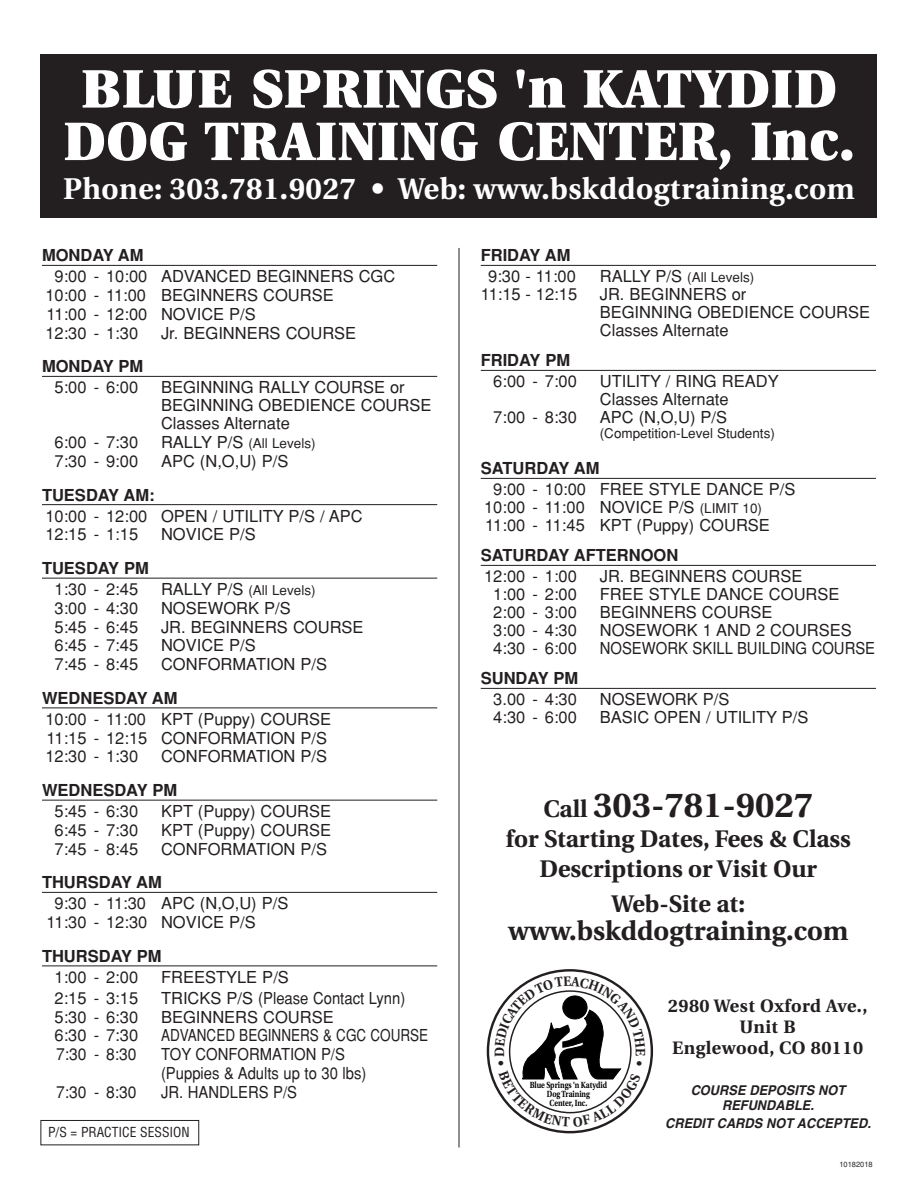
<style>
.page{position:relative;width:918px;height:1188px;background:#fff}
.page>*{position:absolute;margin:0;border:0;box-sizing:border-box;transform-origin:0 0}
.t1{font:900 54px/52.5px "Utopia";letter-spacing:.005em;color:#fff;text-align:center}
.t2{font:700 34.5px "Utopia";color:#231f20}
.t3{font:700 30px "Utopia";letter-spacing:.015em;color:#fff}
.t4{font:700 27px "Utopia";color:#231f20}
.t5{font:700 24px/30px "Utopia";color:#231f20;text-align:center}
.t6{font:700 18px/21px "Utopia";letter-spacing:.03em;color:#231f20;text-align:center}
.t7{font:16.5px/18.8px "Helvetica";color:#231f20}
.t8{font:700 16.5px "Helvetica";color:#231f20}
.t9{font:16.5px/18.8px "Helvetica";color:#231f20;scale:.9 1}
.t10{font:16.5px "Helvetica";color:#231f20;scale:.82 1}
.t11{font:16.5px "Helvetica";color:#231f20;scale:.95 1}
.t12{font:13.5px "Helvetica";color:#231f20}
.t13{font:italic 700 13.5px/15px "Helvetica";color:#231f20;text-align:center;scale:.95 1}
.t14{font:condensed 13.5px "Helvetica";color:#231f20}
.t15{font:700 13.5px "Utopia";color:#231f20;scale:.95 1}
.t16{font:700 8.85px/8.9px "Utopia";color:#000;text-align:center;scale:.8 1}
.t17{font:7.5px "Helvetica";color:#231f20}
.s1{font-size:16.5px}
.s2{font-size:13.5px}
.s3{font-size:24px}
</style>
<div class="page">
<div style="left:40px;top:54px;width:838px;height:164px;background:#231f20"></div>
<hr style="left:42px;top:265px;width:395px;height:1px;background:#231f20">
<hr style="left:42px;top:376px;width:395px;height:1px;background:#231f20">
<hr style="left:42px;top:504px;width:395px;height:1px;background:#231f20">
<hr style="left:42px;top:578px;width:395px;height:1px;background:#231f20">
<hr style="left:42px;top:708px;width:395px;height:1px;background:#231f20">
<hr style="left:42px;top:800px;width:395px;height:1px;background:#231f20">
<hr style="left:42px;top:892px;width:395px;height:1px;background:#231f20">
<hr style="left:42px;top:966px;width:395px;height:1px;background:#231f20">
<hr style="left:481px;top:265px;width:395px;height:1px;background:#231f20">
<hr style="left:481px;top:370px;width:395px;height:1px;background:#231f20">
<hr style="left:481px;top:478px;width:395px;height:1px;background:#231f20">
<hr style="left:481px;top:565px;width:395px;height:1px;background:#231f20">
<hr style="left:481px;top:688px;width:395px;height:1px;background:#231f20">
<hr style="left:459px;top:248px;width:1px;height:899px;background:#231f20">
<div style="left:40px;top:1120px;width:159px;height:25px;border:1px solid #231f20"></div>
<svg style="left:495px;top:977px;width:150px;height:150px"></svg>
<h1 class="t1" style="left:63px;top:66px;width:793px">BLUE SPRINGS 'n KATYDID<br>DOG TRAINING CENTER, Inc.</h1>
<h3 class="t3" style="left:63px;top:177px;width:793px">Phone: 303.781.9027 • Web: www.bskddogtraining.com</h3>
<p class="t8" style="left:42px;top:246px;width:103px">MONDAY AM</p>
<p class="t7" style="left:45px;top:267px;width:352px;text-indent:9px">9:00 - 10:00 ADVANCED BEGINNERS CGC<br>10:00 - 11:00 BEGINNERS COURSE<br>11:00 - 12:00 NOVICE P/S<br>12:30 - 1:30</p>
<p class="t7" style="left:161px;top:324px;width:197px">Jr. BEGINNERS COURSE</p>
<p class="t8" style="left:42px;top:357px;width:103px">MONDAY PM</p>
<p class="t7" style="left:55px;top:378px;width:85px">5:00 - 6:00</p>
<p class="t7" style="left:161px;top:379px;width:272px;line-height:18px">BEGINNING RALLY COURSE or<br>BEGINNING OBEDIENCE COURSE<br>Classes Alternate</p>
<p class="t7" style="left:55px;top:433px;width:85px">6:00 - 7:30</p>
<p class="t12" style="left:161px;top:436px;width:156px"><span class="s1">RALLY P/S</span> (All Levels)</p>
<p class="t7" style="left:55px;top:452px;width:85px">7:30 - 9:00</p>
<p class="t7" style="left:161px;top:452px;width:129px">APC (N,O,U) P/S</p>
<p class="t8" style="left:42px;top:485px;width:114px">TUESDAY AM:</p>
<p class="t7" style="left:45px;top:507px;width:319px">10:00 - 12:00 OPEN / UTILITY P/S / APC<br>12:15 - 1:15</p>
<p class="t7" style="left:161px;top:525px;width:96px">NOVICE P/S</p>
<p class="t8" style="left:42px;top:559px;width:108px">TUESDAY PM</p>
<p class="t7" style="left:55px;top:580px;width:85px">1:30 - 2:45</p>
<p class="t12" style="left:161px;top:583px;width:156px"><span class="s1">RALLY P/S</span> (All Levels)</p>
<p class="t7" style="left:55px;top:599px;width:85px">3:00 - 4:30</p>
<p class="t7" style="left:161px;top:599px;width:131px">NOSEWORK P/S</p>
<p class="t7" style="left:55px;top:618px;width:85px">5:45 - 6:45</p>
<p class="t7" style="left:161px;top:618px;width:204px">JR. BEGINNERS COURSE</p>
<p class="t7" style="left:55px;top:636px;width:85px">6:45 - 7:45</p>
<p class="t7" style="left:161px;top:636px;width:96px">NOVICE P/S</p>
<p class="t7" style="left:55px;top:655px;width:85px">7:45 - 8:45</p>
<p class="t7" style="left:161px;top:655px;width:168px">CONFORMATION P/S</p>
<p class="t8" style="left:42px;top:689px;width:137px">WEDNESDAY AM</p>
<p class="t7" style="left:45px;top:710px;width:287px">10:00 - 11:00 KPT (Puppy) COURSE<br>11:15 - 12:15 CONFORMATION P/S<br>12:30 - 1:30</p>
<p class="t7" style="left:161px;top:747px;width:168px">CONFORMATION P/S</p>
<p class="t8" style="left:42px;top:781px;width:137px">WEDNESDAY PM</p>
<p class="t7" style="left:55px;top:802px;width:85px">5:45 - 6:30</p>
<p class="t7" style="left:161px;top:802px;width:172px">KPT (Puppy) COURSE</p>
<p class="t7" style="left:55px;top:821px;width:85px">6:45 - 7:30</p>
<p class="t7" style="left:161px;top:821px;width:172px">KPT (Puppy) COURSE</p>
<p class="t7" style="left:55px;top:840px;width:85px">7:45 - 8:45</p>
<p class="t7" style="left:161px;top:840px;width:168px">CONFORMATION P/S</p>
<p class="t8" style="left:42px;top:873px;width:121px">THURSDAY AM</p>
<p class="t7" style="left:47px;top:894px;width:243px;text-indent:8px">9:30 - 11:30 APC (N,O,U) P/S<br>11:30 - 12:30 NOVICE P/S</p>
<p class="t8" style="left:42px;top:947px;width:121px">THURSDAY PM</p>
<p class="t7" style="left:55px;top:968px;width:85px">1:00 - 2:00</p>
<p class="t7" style="left:161px;top:968px;width:129px">FREESTYLE P/S</p>
<p class="t7" style="left:55px;top:989px;width:85px">2:15 - 3:15</p>
<p class="t7" style="left:161px;top:989px;width:246px">TRICKS P/S (Please Contact Lynn)</p>
<p class="t7" style="left:55px;top:1008px;width:85px">5:30 - 6:30</p>
<p class="t7" style="left:161px;top:1008px;width:174px">BEGINNERS COURSE</p>
<p class="t7" style="left:55px;top:1026px;width:85px">6:30 - 7:30</p>
<p class="t10" style="left:161px;top:1026px;width:328px">ADVANCED BEGINNERS &amp; CGC COURSE</p>
<p class="t11" style="left:56px;top:1045px;width:86px">7:30 - 8:30</p>
<p class="t9" style="left:161px;top:1045px;width:230px">TOY CONFORMATION P/S (Puppies &amp; Adults up to 30 lbs)</p>
<p class="t11" style="left:56px;top:1083px;width:86px">7:30 - 8:30</p>
<p class="t9" style="left:161px;top:1083px;width:153px">JR. HANDLERS P/S</p>
<p class="t14" style="left:48px;top:1124px;width:143px">P/S = PRACTICE SESSION</p>
<p class="t8" style="left:481px;top:246px;width:91px">FRIDAY AM</p>
<p class="t7" style="left:488px;top:267px;width:89px">9:30 - 11:00</p>
<p class="t12" style="left:600px;top:270px;width:156px"><span class="s1">RALLY P/S</span> (All Levels)</p>
<p class="t7" style="left:481px;top:285px;width:98px">11:15 - 12:15</p>
<p class="t7" style="left:600px;top:286px;width:272px;line-height:18px">JR. BEGINNERS or<br>BEGINNING OBEDIENCE COURSE<br>Classes Alternate</p>
<p class="t8" style="left:481px;top:351px;width:91px">FRIDAY PM</p>
<p class="t7" style="left:493px;top:372px;width:85px">6:00 - 7:00</p>
<p class="t7" style="left:600px;top:373px;width:180px;line-height:18px">UTILITY / RING READY<br>Classes Alternate</p>
<p class="t7" style="left:493px;top:408px;width:85px">7:00 - 8:30</p>
<p class="t7" style="left:600px;top:408px;width:129px">APC (N,O,U) P/S</p>
<p class="t12" style="left:600px;top:426px;width:177px">(Competition-Level Students)</p>
<p class="t8" style="left:481px;top:459px;width:120px">SATURDAY AM</p>
<p class="t7" style="left:484px;top:481px;width:313px;line-height:18px;text-indent:9px">9:00 - 10:00 FREE STYLE DANCE P/S<br>10:00 - 11:00 NOVICE P/S <span class="s2">(LIMIT 10)<br></span>11:00 - 11:45 KPT (Puppy) COURSE</p>
<p class="t8" style="left:481px;top:546px;width:199px">SATURDAY AFTERNOON</p>
<p class="t7" style="left:484px;top:567px;width:94px">12:00 - 1:00</p>
<p class="t7" style="left:600px;top:567px;width:204px">JR. BEGINNERS COURSE</p>
<p class="t7" style="left:493px;top:585px;width:85px">1:00 - 2:00</p>
<p class="t7" style="left:600px;top:585px;width:241px">FREE STYLE DANCE COURSE</p>
<p class="t7" style="left:493px;top:603px;width:85px">2:00 - 3:00</p>
<p class="t7" style="left:600px;top:603px;width:174px">BEGINNERS COURSE</p>
<p class="t7" style="left:493px;top:621px;width:85px">3:00 - 4:30</p>
<p class="t7" style="left:600px;top:621px;width:254px">NOSEWORK 1 AND 2 COURSES</p>
<p class="t7" style="left:493px;top:639px;width:85px">4:30 - 6:00</p>
<p class="t9" style="left:600px;top:639px;width:308px">NOSEWORK SKILL BUILDING COURSE</p>
<p class="t8" style="left:481px;top:669px;width:99px">SUNDAY PM</p>
<p class="t7" style="left:493px;top:690px;width:85px">3.00 - 4:30</p>
<p class="t7" style="left:600px;top:690px;width:131px">NOSEWORK P/S</p>
<p class="t7" style="left:493px;top:708px;width:85px">4:30 - 6:00</p>
<p class="t7" style="left:600px;top:708px;width:210px">BASIC OPEN / UTILITY P/S</p>
<h2 class="t2" style="left:544px;top:792px;width:271px"><span class="s3">Call</span> 303-781-9027</h2>
<h3 class="t5" style="left:506px;top:826px;width:347px">for Starting Dates, Fees &amp; Class<br>Descriptions or Visit Our</h3>
<h3 class="t5" style="left:612px;top:890px;width:135px">Web-Site at:</h3>
<h3 class="t4" style="left:508px;top:920px;width:342px">www.bskddogtraining.com</h3>
<p class="t15" style="left:494px;top:1057px;width:12px;rotate:-90deg">D</p>
<p class="t15" style="left:646px;top:1048px;width:10px;rotate:90deg">E</p>
<p class="t16" style="left:530px;top:1081px;width:98px">Blue Springs 'n Katydid<br>Dog Training<br>Center, Inc.</p>
<p class="t6" style="left:668px;top:997px;width:201px">2980 West Oxford Ave.,<br>Unit B<br>Englewood, CO 80110</p>
<p class="t13" style="left:691px;top:1084px;width:164px">COURSE DEPOSITS NOT<br>REFUNDABLE.</p>
<p class="t13" style="left:665px;top:1117px;width:218px">CREDIT CARDS NOT ACCEPTED.</p>
<p class="t17" style="left:839px;top:1160px;width:35px">10182018</p>
</div>
